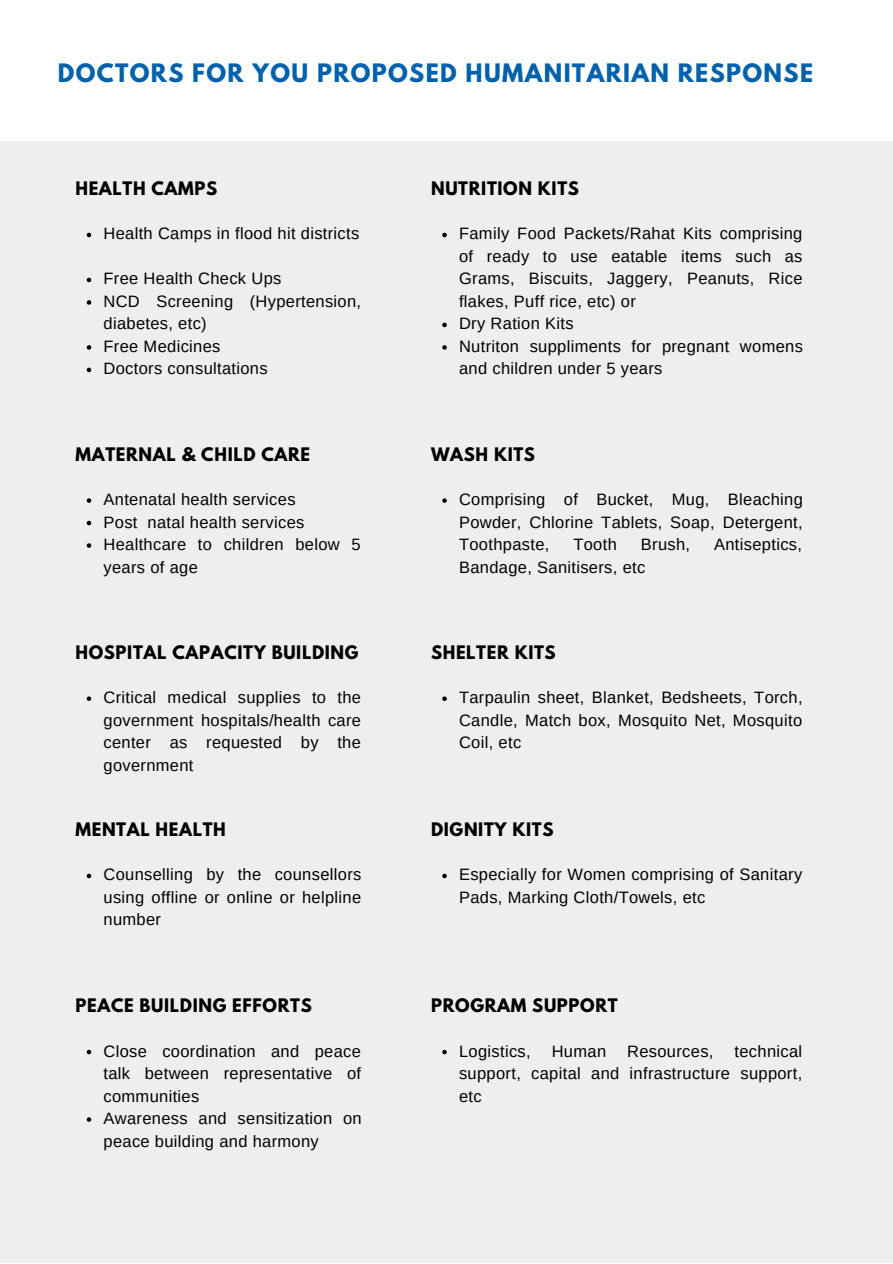
<style>
.page{position:relative;width:893px;height:1264px;background:#fff}
.page>*{position:absolute;margin:0;border:0;box-sizing:border-box;transform-origin:0 0}
.t1{font:700 22.5px "League Spartan";letter-spacing:.06em;color:#0061ac}
.t2{font:16.5px/22.5px "Arimo";letter-spacing:.02em;color:#000}
.t3{font:700 16.5px "League Spartan";letter-spacing:.04em;color:#000}
</style>
<div class="page">
<div style="left:0;top:142px;width:892px;height:1120px;background:#eeeeec"></div>
<svg style="left:87px;top:233px;width:4px;height:4px"></svg>
<svg style="left:87px;top:278px;width:4px;height:4px"></svg>
<svg style="left:87px;top:300px;width:4px;height:5px"></svg>
<svg style="left:87px;top:345px;width:4px;height:5px"></svg>
<svg style="left:87px;top:368px;width:4px;height:4px"></svg>
<svg style="left:442px;top:233px;width:5px;height:4px"></svg>
<svg style="left:442px;top:323px;width:5px;height:4px"></svg>
<svg style="left:442px;top:345px;width:5px;height:5px"></svg>
<svg style="left:442px;top:498px;width:5px;height:5px"></svg>
<svg style="left:442px;top:696px;width:5px;height:5px"></svg>
<svg style="left:442px;top:873px;width:5px;height:5px"></svg>
<svg style="left:87px;top:696px;width:4px;height:5px"></svg>
<svg style="left:87px;top:873px;width:4px;height:5px"></svg>
<svg style="left:87px;top:498px;width:4px;height:5px"></svg>
<svg style="left:87px;top:521px;width:4px;height:4px"></svg>
<svg style="left:87px;top:543px;width:4px;height:5px"></svg>
<svg style="left:87px;top:1049px;width:4px;height:5px"></svg>
<svg style="left:87px;top:1117px;width:4px;height:4px"></svg>
<svg style="left:442px;top:1049px;width:5px;height:5px"></svg>
<h1 class="t1" style="left:58px;top:62px;width:756px">DOCTORS FOR YOU PROPOSED HUMANITARIAN RESPONSE</h1>
<p class="t3" style="left:75px;top:180px;width:143px">HEALTH CAMPS</p>
<p class="t2" style="left:103px;top:222px;width:257px">Health Camps in flood hit districts</p>
<p class="t2" style="left:103px;top:267px;width:259px">Free Health Check Ups<br>NCD Screening (Hypertension, diabetes, etc)<br>Free Medicines<br>Doctors consultations</p>
<p class="t3" style="left:75px;top:446px;width:236px">MATERNAL &amp; CHILD CARE</p>
<p class="t2" style="left:103px;top:488px;width:259px">Antenatal health services<br>Post natal health services<br>Healthcare to children below 5 years of age</p>
<p class="t3" style="left:75px;top:644px;width:285px">HOSPITAL CAPACITY BUILDING</p>
<p class="t2" style="left:103px;top:686px;width:259px;text-align:justify">Critical medical supplies to the government hospitals/health care center as requested by the government</p>
<p class="t3" style="left:75px;top:821px;width:152px">MENTAL HEALTH</p>
<p class="t2" style="left:103px;top:863px;width:259px;text-align:justify">Counselling by the counsellors using offline or online or helpline number</p>
<p class="t3" style="left:75px;top:997px;width:238px">PEACE BUILDING EFFORTS</p>
<p class="t2" style="left:103px;top:1039px;width:260px">Close coordination and peace talk between representative of communities<br>Awareness and sensitization on peace building and harmony</p>
<p class="t3" style="left:431px;top:180px;width:149px">NUTRITION KITS</p>
<p class="t2" style="left:459px;top:222px;width:345px">Family Food Packets/Rahat Kits comprising of ready to use eatable items such as<br>Grams, Biscuits, Jaggery, Peanuts, Rice flakes, Puff rice, etc) or<br>Dry Ration Kits<br>Nutriton suppliments for pregnant womens and children under 5 years</p>
<p class="t3" style="left:431px;top:446px;width:105px">WASH KITS</p>
<p class="t2" style="left:459px;top:488px;width:345px;text-align:justify">Comprising of Bucket, Mug, Bleaching Powder, Chlorine Tablets, Soap, Detergent, Toothpaste,</p>
<p class="t2" style="left:573px;top:533px;width:45px">Tooth</p>
<p class="t2" style="left:640px;top:533px;width:51px">Brush,</p>
<p class="t2" style="left:714px;top:533px;width:89px">Antiseptics,</p>
<p class="t2" style="left:459px;top:555px;width:188px">Bandage, Sanitisers, etc</p>
<p class="t3" style="left:431px;top:644px;width:126px">SHELTER KITS</p>
<p class="t2" style="left:459px;top:686px;width:345px;text-align:justify">Tarpaulin sheet, Blanket, Bedsheets, Torch, Candle, Match box, Mosquito Net, Mosquito Coil, etc</p>
<p class="t3" style="left:431px;top:821px;width:124px">DIGNITY KITS</p>
<p class="t2" style="left:459px;top:863px;width:344px">Especially for Women comprising of Sanitary<br>Pads, Marking Cloth/Towels, etc</p>
<p class="t3" style="left:431px;top:997px;width:188px">PROGRAM SUPPORT</p>
<p class="t2" style="left:459px;top:1039px;width:73px">Logistics,</p>
<p class="t2" style="left:551px;top:1039px;width:56px">Human</p>
<p class="t2" style="left:627px;top:1039px;width:88px">Resources,</p>
<p class="t2" style="left:459px;top:1039px;width:345px;text-align:justify;text-indent:275px">technical support, capital and infrastructure support, etc</p>
</div>
